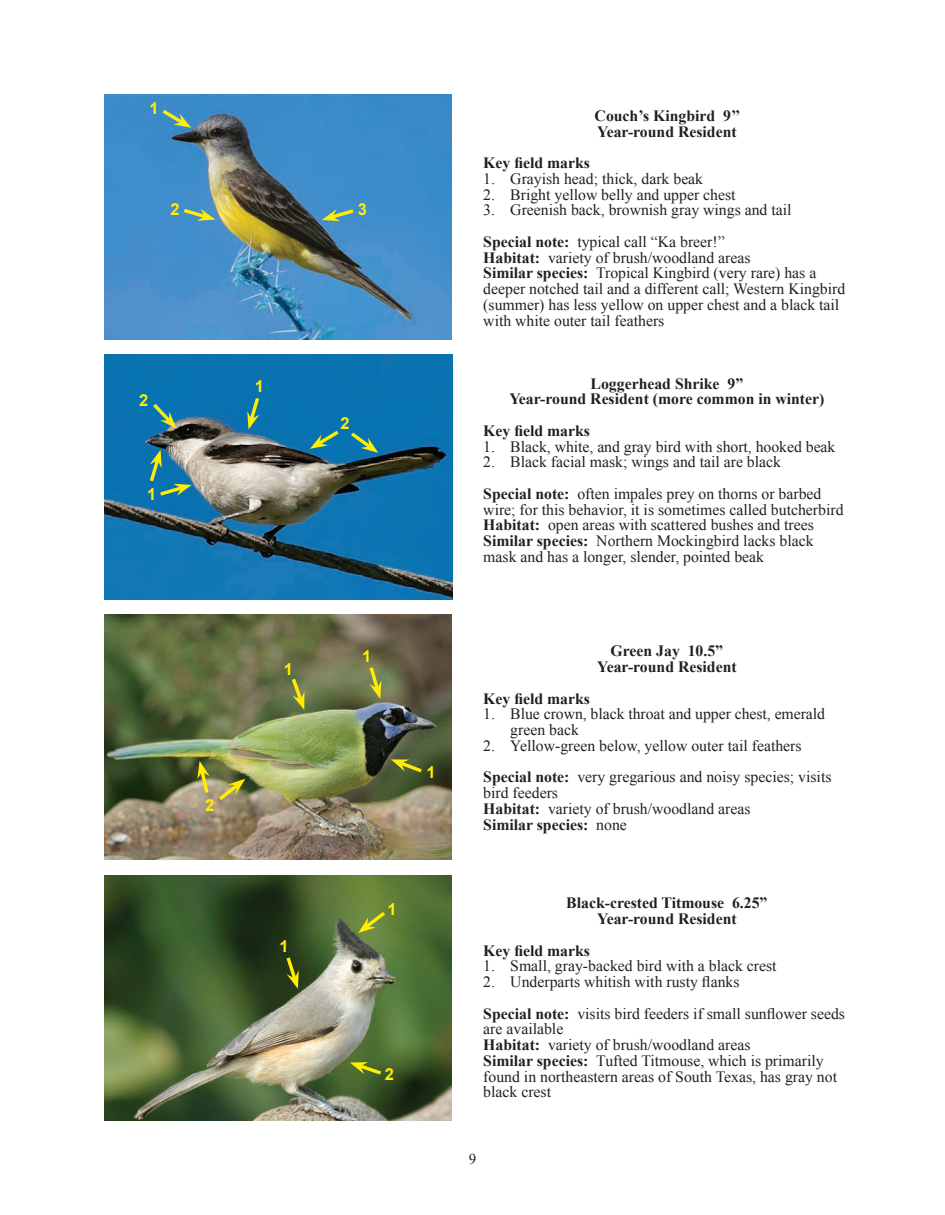
<style>
.page{position:relative;width:945px;height:1215px;background:#fff}
.page>*{position:absolute;margin:0;border:0;box-sizing:border-box;transform-origin:0 0}
.t1{font:700 16.5px "Arial";color:#ffee01}
.t2{font:15.75px/15.8px "Times New Roman";color:#231f20}
.t3{font:700 15.75px/15.8px "Times New Roman";color:#231f20;text-align:center}
.t4{font:15px "Times New Roman";color:#231f20}
.s1{font-weight:700}
</style>
<div class="page">
<img style="left:105px;top:95px;width:346px;height:245px">
<svg style="left:159px;top:107px;width:32px;height:21px"></svg>
<svg style="left:180px;top:206px;width:35px;height:15px"></svg>
<svg style="left:322px;top:207px;width:35px;height:14px"></svg>
<img style="left:104px;top:354px;width:348px;height:245px">
<svg style="left:247px;top:394px;width:15px;height:36px"></svg>
<svg style="left:150px;top:400px;width:27px;height:29px"></svg>
<svg style="left:147px;top:450px;width:45px;height:48px;background:#4b8d98"></svg>
<svg style="left:310px;top:428px;width:68px;height:25px;background:#2f8694"></svg>
<img style="left:105px;top:614px;width:346px;height:245px">
<svg style="left:289px;top:675px;width:16px;height:35px"></svg>
<svg style="left:367px;top:664px;width:14px;height:35px"></svg>
<svg style="left:391px;top:759px;width:35px;height:16px"></svg>
<svg style="left:197px;top:761px;width:48px;height:43px;background:#9a9755"></svg>
<img style="left:105px;top:875px;width:346px;height:245px">
<svg style="left:350px;top:1062px;width:35px;height:15px"></svg>
<svg style="left:284px;top:954px;width:15px;height:35px"></svg>
<svg style="left:358px;top:909px;width:31px;height:24px"></svg>
<p class="t1" style="left:150px;top:97px;width:11px">1</p>
<p class="t1" style="left:171px;top:198px;width:11px">2</p>
<p class="t1" style="left:358px;top:198px;width:11px">3</p>
<p class="t1" style="left:139px;top:390px;width:11px">2</p>
<p class="t1" style="left:147px;top:484px;width:11px">1</p>
<p class="t1" style="left:255px;top:375px;width:11px">1</p>
<p class="t1" style="left:341px;top:412px;width:11px">2</p>
<p class="t1" style="left:205px;top:795px;width:11px">2</p>
<p class="t1" style="left:284px;top:658px;width:11px">1</p>
<p class="t1" style="left:280px;top:935px;width:11px">1</p>
<p class="t1" style="left:362px;top:646px;width:11px">1</p>
<p class="t1" style="left:426px;top:761px;width:11px">1</p>
<p class="t1" style="left:387px;top:899px;width:11px">1</p>
<p class="t1" style="left:385px;top:1063px;width:11px">2</p>
<p class="t3" style="left:595px;top:107px;width:147px;text-align:left">Couch’s Kingbird 9’’<br>Year-round Resident</p>
<p class="t3" style="left:483px;top:155px;width:108px">Key field marks</p>
<p class="t2" style="left:483px;top:171px;width:221px">1. Grayish head; thick, dark beak</p>
<p class="t2" style="left:483px;top:186px;width:254px">2. Bright yellow belly and upper chest</p>
<p class="t2" style="left:483px;top:194px;width:310px;line-height:31.5px">3. Greenish back, brownish gray wings and tail<br><span class="s1">Special note:</span> typical call “Ka breer!”</p>
<p class="t2" style="left:483px;top:249px;width:364px"><span class="s1">Habitat:</span> variety of brush/woodland areas<br><span class="s1">Similar species:</span> Tropical Kingbird (very rare) has a deeper notched tail and a different call; Western Kingbird (summer) has less yellow on upper chest and a black tail with white outer tail feathers</p>
<p class="t3" style="left:509px;top:375px;width:317px">Loggerhead Shrike 9”<br>Year-round Resident (more common in winter)</p>
<p class="t3" style="left:483px;top:422px;width:108px">Key field marks</p>
<p class="t2" style="left:483px;top:438px;width:354px">1. Black, white, and gray bird with short, hooked beak</p>
<p class="t2" style="left:483px;top:446px;width:340px;line-height:31.5px">2. Black facial mask; wings and tail are black<br><span class="s1">Special note:</span> often impales prey on thorns or barbed</p>
<p class="t2" style="left:483px;top:501px;width:362px">wire; for this behavior, it is sometimes called butcherbird <span class="s1">Habitat:</span> open areas with scattered bushes and trees <span class="s1">Similar species:</span> Northern Mockingbird lacks black mask and has a longer, slender, pointed beak</p>
<p class="t3" style="left:597px;top:643px;width:141px">Green Jay 10.5”<br>Year-round Resident</p>
<p class="t3" style="left:483px;top:690px;width:108px">Key field marks</p>
<p class="t2" style="left:510px;top:706px;width:316px;text-indent:-27px">1. Blue crown, black throat and upper chest, emerald green back</p>
<p class="t2" style="left:483px;top:730px;width:350px;line-height:31.5px">2. Yellow-green below, yellow outer tail feathers<br><span class="s1">Special note:</span> very gregarious and noisy species; visits</p>
<p class="t2" style="left:483px;top:785px;width:269px">bird feeders<br><span class="s1">Habitat:</span> variety of brush/woodland areas<br><span class="s1">Similar species:</span> none</p>
<p class="t3" style="left:566px;top:895px;width:203px">Black-crested Titmouse 6.25”<br>Year-round Resident</p>
<p class="t3" style="left:483px;top:942px;width:108px">Key field marks</p>
<p class="t2" style="left:483px;top:958px;width:295px">1. Small, gray-backed bird with a black crest</p>
<p class="t2" style="left:483px;top:966px;width:363px;line-height:31.5px">2. Underparts whitish with rusty flanks<br><span class="s1">Special note:</span> visits bird feeders if small sunflower seeds</p>
<p class="t2" style="left:483px;top:1021px;width:355px">are available<br><span class="s1">Habitat:</span> variety of brush/woodland areas<br><span class="s1">Similar species:</span> Tufted Titmouse, which is primarily found in northeastern areas of South Texas, has gray not black crest</p>
<p class="t4" style="left:469px;top:1149px;width:9px">9</p>
</div>
